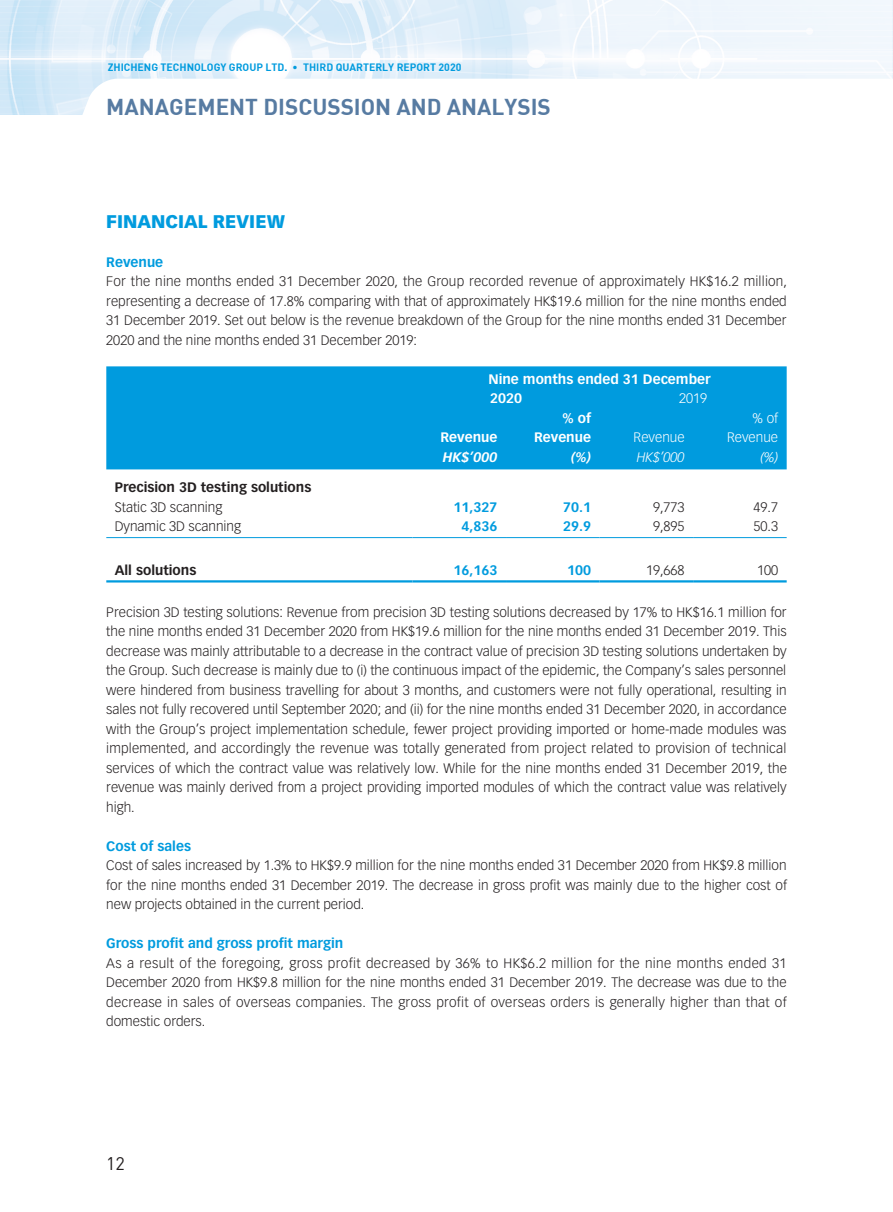
<style>
.page{position:relative;width:893px;height:1212px;background:#fff}
.page>*{position:absolute;margin:0;border:0;box-sizing:border-box;transform-origin:0 0}
.t1{font:22.5px "DIN Bold";color:#577ba2}
.t2{font:900 18px "Vectora LT Std";color:#009bde}
.t3{font:18px "DIN";color:#231f20}
.t4{font:300 13.5px/19.5px "Vectora LT Std";color:#231f20;text-align:justify}
.t5{font:700 13.5px "Vectora LT Std";color:#009bde}
.t6{font:700 13.5px/19.5px "Vectora LT Std";color:#fff}
.t7{font:700 13.5px "Vectora LT Std";color:#231f20}
.t8{font:300 13.5px/19.5px "Vectora LT Std";color:#fff;text-align:right}
.t9{font:italic 700 13.5px "Vectora LT Std";color:#fff}
.t10{font:italic 300 13.5px "Vectora LT Std";color:#fff}
.t11{font:10.5px "DIN Bold";color:#009bde}
</style>
<div class="page">
<img style="left:0;top:0;width:893px;height:115px">
<svg style="left:76px;top:79px;width:817px;height:36px"></svg>
<div style="left:106px;top:366px;width:681px;height:103px;background:#009bde"></div>
<hr style="left:106px;top:537px;width:306px;height:1px;background:#009bde">
<hr style="left:412px;top:537px;width:94px;height:1px;background:#009bde">
<hr style="left:506px;top:537px;width:94px;height:1px;background:#009bde">
<hr style="left:600px;top:537px;width:93px;height:1px;background:#009bde">
<hr style="left:693px;top:537px;width:94px;height:1px;background:#009bde">
<hr style="left:106px;top:580px;width:306px;height:2px;background:#009bde">
<hr style="left:412px;top:580px;width:94px;height:2px;background:#009bde">
<hr style="left:506px;top:580px;width:94px;height:2px;background:#009bde">
<hr style="left:600px;top:580px;width:93px;height:2px;background:#009bde">
<hr style="left:693px;top:580px;width:94px;height:2px;background:#009bde">
<p class="t11" style="left:108px;top:60px;width:355px">ZHICHENG TECHNOLOGY GROUP LTD. • THIRD QUARTERLY REPORT 2020</p>
<h1 class="t1" style="left:106px;top:92px;width:446px">MANAGEMENT DISCUSSION AND ANALYSIS</h1>
<h2 class="t2" style="left:106px;top:210px;width:180px">FINANCIAL REVIEW</h2>
<p class="t5" style="left:106px;top:254px;width:58px">Revenue</p>
<p class="t4" style="left:106px;top:272px;width:682px">For the nine months ended 31 December 2020, the Group recorded revenue of approximately HK$16.2 million, representing a decrease of 17.8% comparing with that of approximately HK$19.6 million for the nine months ended 31 December 2019. Set out below is the revenue breakdown of the Group for the nine months ended 31 December 2020 and the nine months ended 31 December 2019:</p>
<p class="t6" style="left:488px;top:369px;width:224px">Nine months ended 31 December<br>2020</p>
<p class="t8" style="left:679px;top:389px;width:30px">2019</p>
<p class="t6" style="left:440px;top:427px;width:58px">Revenue</p>
<p class="t6" style="left:534px;top:408px;width:58px;text-align:right">% of<br>Revenue</p>
<p class="t8" style="left:634px;top:428px;width:53px">Revenue</p>
<p class="t8" style="left:727px;top:408px;width:53px">% of<br>Revenue</p>
<p class="t9" style="left:443px;top:449px;width:56px">HK$’000</p>
<p class="t9" style="left:571px;top:449px;width:21px">(%)</p>
<p class="t10" style="left:637px;top:449px;width:49px">HK$’000</p>
<p class="t10" style="left:760px;top:449px;width:19px">(%)</p>
<p class="t7" style="left:115px;top:479px;width:198px">Precision 3D testing solutions</p>
<p class="t4" style="left:115px;top:497px;width:109px">Static 3D scanning</p>
<p class="t5" style="left:454px;top:499px;width:45px">11,327</p>
<p class="t5" style="left:563px;top:499px;width:29px">70.1</p>
<p class="t4" style="left:653px;top:497px;width:33px">9,773</p>
<p class="t4" style="left:754px;top:497px;width:26px">49.7</p>
<p class="t4" style="left:115px;top:517px;width:128px">Dynamic 3D scanning</p>
<p class="t5" style="left:461px;top:518px;width:37px">4,836</p>
<p class="t5" style="left:563px;top:518px;width:29px">29.9</p>
<p class="t4" style="left:653px;top:517px;width:33px">9,895</p>
<p class="t4" style="left:754px;top:517px;width:26px">50.3</p>
<p class="t7" style="left:115px;top:562px;width:83px">All solutions</p>
<p class="t5" style="left:454px;top:562px;width:45px">16,163</p>
<p class="t5" style="left:567px;top:562px;width:25px">100</p>
<p class="t4" style="left:646px;top:560px;width:40px">19,668</p>
<p class="t4" style="left:757px;top:560px;width:23px">100</p>
<p class="t4" style="left:106px;top:602px;width:682px">Precision 3D testing solutions: Revenue from precision 3D testing solutions decreased by 17% to HK$16.1 million for the nine months ended 31 December 2020 from HK$19.6 million for the nine months ended 31 December 2019. This decrease was mainly attributable to a decrease in the contract value of precision 3D testing solutions undertaken by the Group. Such decrease is mainly due to (i) the continuous impact of the epidemic, the Company’s sales personnel were hindered from business travelling for about 3 months, and customers were not fully operational, resulting in sales not fully recovered until September 2020; and (ii) for the nine months ended 31 December 2020, in accordance with the Group’s project implementation schedule, fewer project providing imported or home-made modules was implemented, and accordingly the revenue was totally generated from project related to provision of technical services of which the contract value was relatively low. While for the nine months ended 31 December 2019, the revenue was mainly derived from a project providing imported modules of which the contract value was relatively high.</p>
<p class="t5" style="left:106px;top:838px;width:86px">Cost of sales</p>
<p class="t4" style="left:106px;top:856px;width:682px">Cost of sales increased by 1.3% to HK$9.9 million for the nine months ended 31 December 2020 from HK$9.8 million for the nine months ended 31 December 2019. The decrease in gross profit was mainly due to the higher cost of new projects obtained in the current period.</p>
<p class="t5" style="left:106px;top:935px;width:239px">Gross profit and gross profit margin</p>
<p class="t4" style="left:106px;top:953px;width:682px">As a result of the foregoing, gross profit decreased by 36% to HK$6.2 million for the nine months ended 31<br>December 2020 from HK$9.8 million for the nine months ended 31 December 2019. The decrease was due to the decrease in sales of overseas companies. The gross profit of overseas orders is generally higher than that of domestic orders.</p>
<h2 class="t3" style="left:106px;top:1152px;width:20px">12</h2>
</div>
